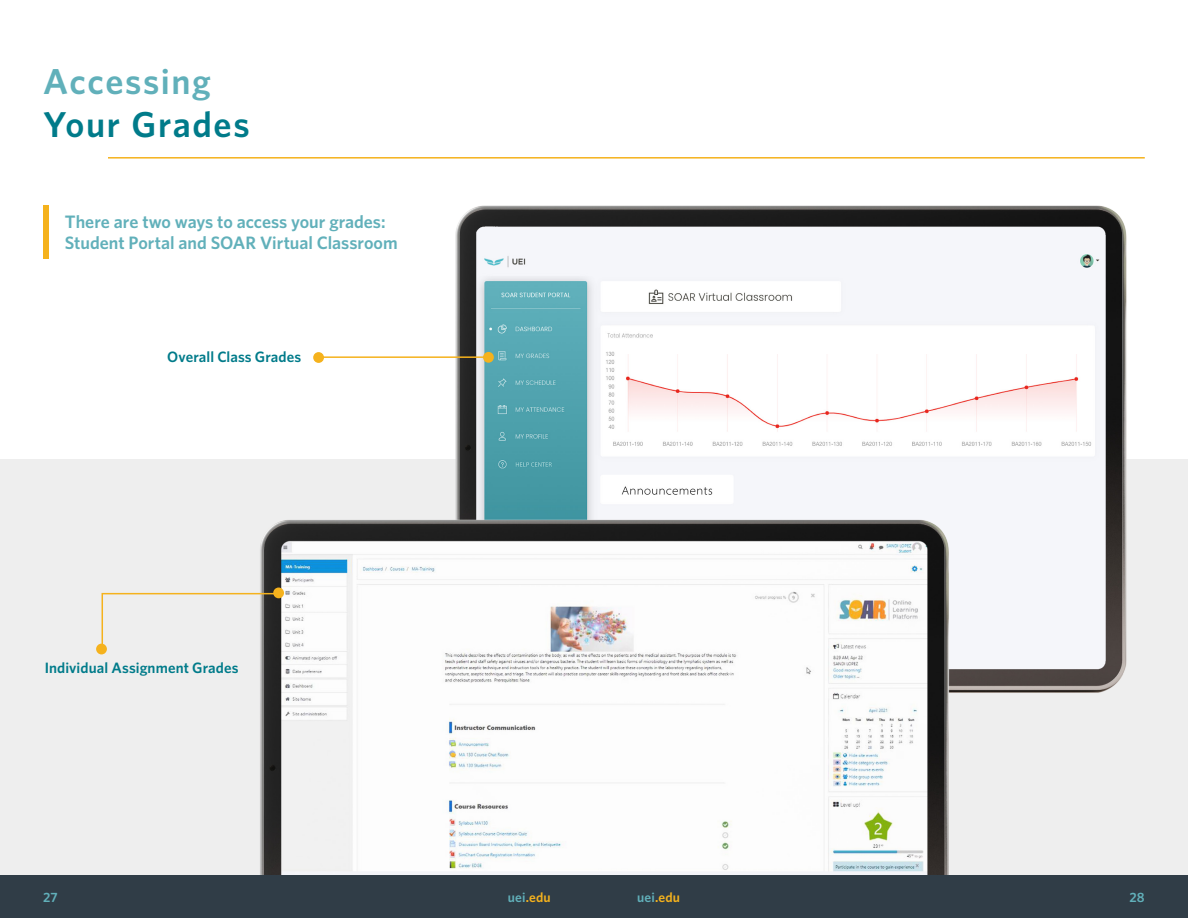
<style>
.page{position:relative;width:1188px;height:918px;background:#fff}
.page>*{position:absolute;margin:0;border:0;box-sizing:border-box;transform-origin:0 0}
.Page_Heading{font:600 36px/43.2px "Whitney";letter-spacing:.04em;color:#007b8a}
.Body_Title{font:600 18px/21px "Whitney";color:#61b0ba}
.Icon_Text{font:600 15px "Whitney";letter-spacing:.01em;color:#007b8a}
.t1{font:600 13.5px "Whitney";letter-spacing:.01em;color:#f5b21d}
.t2{font:600 13.5px "Whitney";color:#61b0ba}
.s1{color:#61b0ba}
</style>
<div class="page">
<div style="left:0;top:459px;width:1188px;height:416px;background:#eee"></div>
<hr style="left:108px;top:157px;width:1037px;height:2px;background:#f5b21d">
<div style="left:43px;top:205px;width:6px;height:54px;background:#f5b21d"></div>
<img style="left:455px;top:205px;width:672px;height:488px">
<img style="left:260px;top:513px;width:696px;height:362px">
<div style="left:313px;top:352px;width:11px;height:11px;background:#f5b21d;border-radius:50%"></div>
<div style="left:96px;top:644px;width:11px;height:10px;background:#f5b21d;border-radius:50%"></div>
<div style="left:483px;top:352px;width:11px;height:11px;background:#f5b21d;border-radius:50%"></div>
<div style="left:273px;top:588px;width:11px;height:10px;background:#f5b21d;border-radius:50%"></div>
<hr style="left:319px;top:356px;width:169px;height:2px;background:#f5b21d">
<svg style="left:101px;top:592px;width:181px;height:59px"></svg>
<div style="left:0;top:875px;width:1188px;height:43px;background:#303d47"></div>
<p class="Page_Heading" style="left:43px;top:59px;width:208px"><span class="s1">Accessing<br></span>Your Grades</p>
<p class="Body_Title" style="left:65px;top:211px;width:334px">There are two ways to access your grades:<br>Student Portal and SOAR Virtual Classroom</p>
<p class="Icon_Text" style="left:167px;top:346px;width:136px">Overall Class Grades</p>
<p class="Icon_Text" style="left:45px;top:658px;width:195px">Individual Assignment Grades</p>
<p class="t2" style="left:43px;top:888px;width:16px">27</p>
<p class="t1" style="left:508px;top:888px;width:44px"><span class="s1">uei</span>.edu</p>
<p class="t1" style="left:637px;top:888px;width:44px"><span class="s1">uei</span>.edu</p>
<p class="t2" style="left:1130px;top:888px;width:17px">28</p>
</div>
